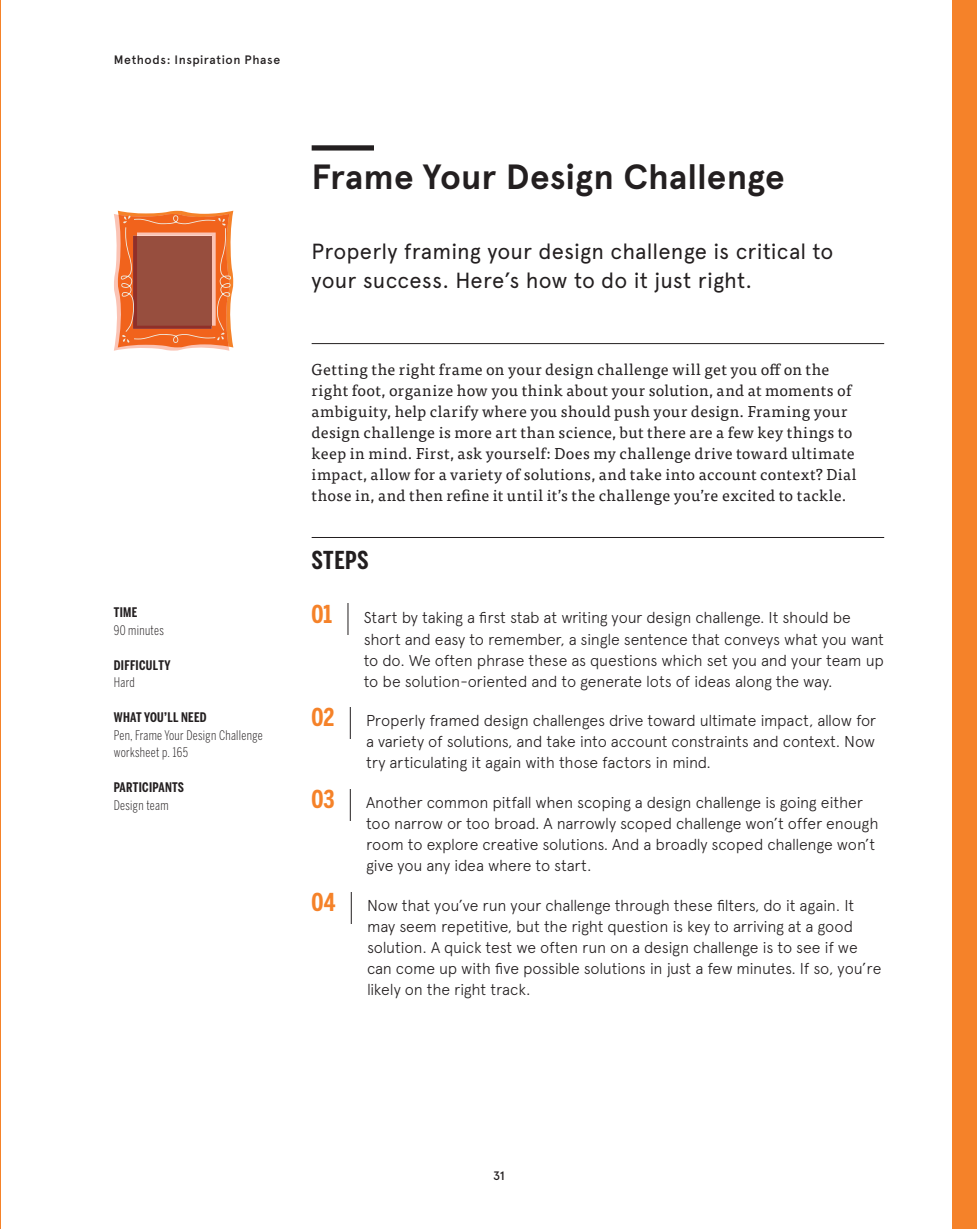
<style>
.page{position:relative;width:977px;height:1229px;background:#fff}
.page>*{position:absolute;margin:0;border:0;box-sizing:border-box;transform-origin:0 0}
.t1{font:700 35px "Apercu";letter-spacing:.005em;color:#231f20}
.t2{font:700 24.5px "Benton Sans Comp";letter-spacing:-.005em;color:#f58229}
.t3{font:700 24.5px "Benton Sans Comp";letter-spacing:.02em;color:#221e1f}
.t4{font:21.88px/29.8px "Apercu";letter-spacing:.005em;color:#231f20}
.t5{font:300 15.75px/21px "Apercu";letter-spacing:-.015em;color:#231f20}
.t6{font:15.75px/21px "Tisa OT";letter-spacing:.025em;color:#231f20}
.t7{font:300 13.12px/17.5px "Benton Sans Comp";letter-spacing:.025em;color:#231f20}
.t8{font:700 13.12px "Benton Sans Comp";letter-spacing:.025em;color:#231f20}
.t9{font:500 12.25px "Apercu";letter-spacing:.045em;color:#231f20}
</style>
<div class="page">
<div style="left:951px;top:0;width:25px;height:1228px;background:#f58229"></div>
<svg style="left:114px;top:211px;width:119px;height:140px"></svg>
<hr style="left:312px;top:537px;width:572px;height:1px;background:#231f20">
<hr style="left:348px;top:603px;width:1px;height:32px;background:#231f20">
<hr style="left:350px;top:707px;width:1px;height:31px;background:#231f20">
<hr style="left:350px;top:789px;width:1px;height:31px;background:#231f20">
<hr style="left:351px;top:892px;width:1px;height:31px;background:#231f20">
<hr style="left:312px;top:343px;width:572px;height:1px;background:#231f20">
<div style="left:312px;top:145px;width:62px;height:5px;background:#231f20"></div>
<hr style="left:0;top:0;width:1px;height:1228px;background:#f58229">
<p class="t9" style="left:114px;top:53px;width:168px">Methods: Inspiration Phase</p>
<p class="t8" style="left:114px;top:604px;width:25px">TIME</p>
<p class="t7" style="left:114px;top:621px;width:52px">90 minutes</p>
<p class="t8" style="left:114px;top:657px;width:58px">DIFFICULTY</p>
<p class="t7" style="left:114px;top:673px;width:22px">Hard</p>
<p class="t8" style="left:114px;top:709px;width:94px">WHAT YOU’LL NEED</p>
<p class="t7" style="left:114px;top:726px;width:150px">Pen, Frame Your Design Challenge worksheet p. 165</p>
<p class="t8" style="left:114px;top:779px;width:72px">PARTICIPANTS</p>
<p class="t7" style="left:114px;top:796px;width:56px">Design team</p>
<p class="t1" style="left:312px;top:156px;width:474px">Frame Your Design Challenge</p>
<p class="t4" style="left:312px;top:236px;width:523px">Properly framing your design challenge is critical to your success. Here’s how to do it just right.</p>
<p class="t6" style="left:312px;top:359px;width:546px">Getting the right frame on your design challenge will get you off on the right foot, organize how you think about your solution, and at moments of ambiguity, help clarify where you should push your design. Framing your design challenge is more art than science, but there are a few key things to keep in mind. First, ask yourself: Does my challenge drive toward ultimate impact, allow for a variety of solutions, and take into account context? Dial those in, and then refine it until it’s the challenge you’re excited to tackle.</p>
<p class="t3" style="left:312px;top:546px;width:59px">STEPS</p>
<p class="t2" style="left:312px;top:600px;width:22px">01</p>
<p class="t5" style="left:364px;top:607px;width:522px">Start by taking a first stab at writing your design challenge. It should be short and easy to remember, a single sentence that conveys what you want to do. We often phrase these as questions which set you and your team up to be solution-oriented and to generate lots of ideas along the way.</p>
<p class="t2" style="left:312px;top:703px;width:24px">02</p>
<p class="t5" style="left:366px;top:710px;width:511px;text-align:justify">Properly framed design challenges drive toward ultimate impact, allow for a variety of solutions, and take into account constraints and context. Now try articulating it again with those factors in mind.</p>
<p class="t2" style="left:312px;top:785px;width:24px">03</p>
<p class="t5" style="left:366px;top:792px;width:514px">Another common pitfall when scoping a design challenge is going either too narrow or too broad. A narrowly scoped challenge won’t offer enough room to explore creative solutions. And a broadly scoped challenge won’t give you any idea where to start.</p>
<p class="t2" style="left:312px;top:888px;width:25px">04</p>
<p class="t5" style="left:367px;top:895px;width:516px">Now that you’ve run your challenge through these filters, do it again. It may seem repetitive, but the right question is key to arriving at a good solution. A quick test we often run on a design challenge is to see if we can come up with five possible solutions in just a few minutes. If so, you’re likely on the right track.</p>
<p class="t9" style="left:493px;top:1168px;width:13px">31</p>
</div>
